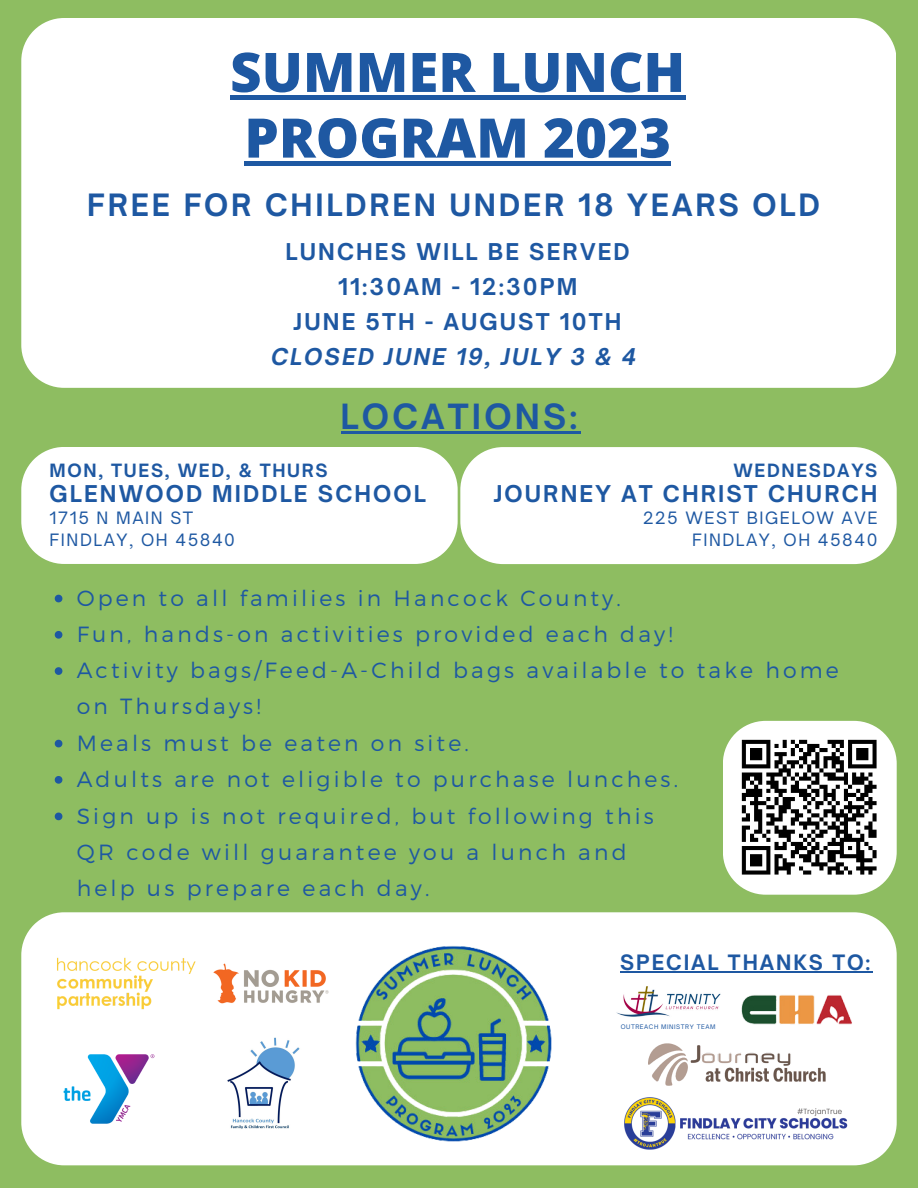
<style>
.page{position:relative;width:918px;height:1188px;background:#8ebd61}
.page>*{position:absolute;margin:0;border:0;box-sizing:border-box;transform-origin:0 0}
.t1{font:800 54.6px/65.7px "Open Sans";color:#1e58a2}
.t2{font:700 33.3px "Open Sauce One";letter-spacing:.095em;color:#1e58a2}
.t3{font:700 29.4px "Open Sauce One";letter-spacing:.095em;color:#1e58a2}
.t4{font:700 22.2px "Open Sauce One";letter-spacing:.095em;color:#1e58a2}
.t5{font:italic 700 22.2px "Open Sauce One";letter-spacing:.095em;color:#1e58a2}
.t6{font:300 21.9px/36.3px "Montserrat";letter-spacing:.145em;color:#1e58a2}
.t7{font:700 20.25px "Open Sauce One";letter-spacing:.095em;color:#1e58a2}
.t8{font:700 17.55px "Open Sauce One";letter-spacing:.095em;color:#1e58a2}
.t9{font:16.35px "Open Sauce One";letter-spacing:.095em;color:#1e58a2}
.t10{font:6px "Open Sauce One";letter-spacing:.095em;color:#1e58a2}
</style>
<div class="page">
<div style="left:21px;top:912px;width:875px;height:253px;background:#fff"></div>
<img style="left:272px;top:912px;width:363px;height:254px">
<img style="left:48px;top:948px;width:155px;height:71px">
<img style="left:615px;top:985px;width:106px;height:33px">
<img style="left:739px;top:992px;width:119px;height:38px">
<img style="left:623px;top:1096px;width:228px;height:53px">
<img style="left:211px;top:951px;width:119px;height:66px">
<img style="left:211px;top:1026px;width:104px;height:127px">
<img style="left:62px;top:1042px;width:94px;height:94px">
<hr style="left:620px;top:971px;width:252px;height:1px;background:#1e58a2">
<div style="left:21px;top:18px;width:875px;height:369px;background:#fff"></div>
<div style="left:230px;top:95px;width:455px;height:5px;background:#1e58a2"></div>
<hr style="left:244px;top:161px;width:427px;height:4px;background:#1e58a2">
<div style="left:21px;top:447px;width:437px;height:117px;background:#fff"></div>
<div style="left:460px;top:447px;width:437px;height:117px;background:#fff"></div>
<img style="left:723px;top:721px;width:174px;height:174px">
<img style="left:648px;top:1044px;width:177px;height:41px">
<hr style="left:341px;top:431px;width:240px;height:3px;background:#1e58a2">
<svg style="left:55px;top:595px;width:7px;height:7px"></svg>
<svg style="left:55px;top:631px;width:7px;height:8px"></svg>
<svg style="left:55px;top:667px;width:7px;height:8px"></svg>
<svg style="left:55px;top:740px;width:7px;height:7px"></svg>
<svg style="left:55px;top:776px;width:7px;height:8px"></svg>
<svg style="left:55px;top:813px;width:7px;height:7px"></svg>
<p class="t1" style="left:230px;top:38px;width:457px">SUMMER LUNCH<br>PROGRAM 2023</p>
<p class="t3" style="left:87px;top:187px;width:734px">FREE FOR CHILDREN UNDER 18 YEARS OLD</p>
<p class="t4" style="left:286px;top:238px;width:346px">LUNCHES WILL BE SERVED</p>
<p class="t4" style="left:338px;top:273px;width:241px">11:30AM - 12:30PM</p>
<p class="t4" style="left:294px;top:308px;width:329px">JUNE 5TH - AUGUST 10TH</p>
<p class="t5" style="left:271px;top:343px;width:367px">CLOSED JUNE 19, JULY 3 &amp; 4</p>
<p class="t2" style="left:341px;top:396px;width:238px">LOCATIONS:</p>
<p class="t8" style="left:50px;top:460px;width:280px">MON, TUES, WED, &amp; THURS</p>
<p class="t8" style="left:733px;top:460px;width:145px">WEDNESDAYS</p>
<p class="t4" style="left:50px;top:480px;width:378px">GLENWOOD MIDDLE SCHOOL</p>
<p class="t9" style="left:50px;top:508px;width:145px">1715 N MAIN ST</p>
<p class="t9" style="left:50px;top:530px;width:187px">FINDLAY, OH 45840</p>
<p class="t4" style="left:494px;top:480px;width:385px">JOURNEY AT CHRIST CHURCH</p>
<p class="t9" style="left:643px;top:508px;width:236px">225 WEST BIGELOW AVE</p>
<p class="t9" style="left:692px;top:530px;width:187px">FINDLAY, OH 45840</p>
<p class="t6" style="left:77px;top:579px;width:546px">Open to all families in Hancock County.</p>
<p class="t6" style="left:77px;top:615px;width:598px">Fun, hands-on activities provided each day!</p>
<p class="t6" style="left:77px;top:651px;width:764px">Activity bags/Feed-A-Child bags available to take home on Thursdays!</p>
<p class="t6" style="left:77px;top:724px;width:394px">Meals must be eaten on site.</p>
<p class="t6" style="left:77px;top:760px;width:603px">Adults are not eligible to purchase lunches.</p>
<p class="t6" style="left:77px;top:797px;width:579px">Sign up is not required, but following this<br>QR code will guarantee you a lunch and help us prepare each day.</p>
<p class="t7" style="left:620px;top:950px;width:252px">SPECIAL THANKS TO:</p>
<p class="t10" style="left:621px;top:1023px;width:96px">OUTREACH MINISTRY TEAM</p>
</div>
